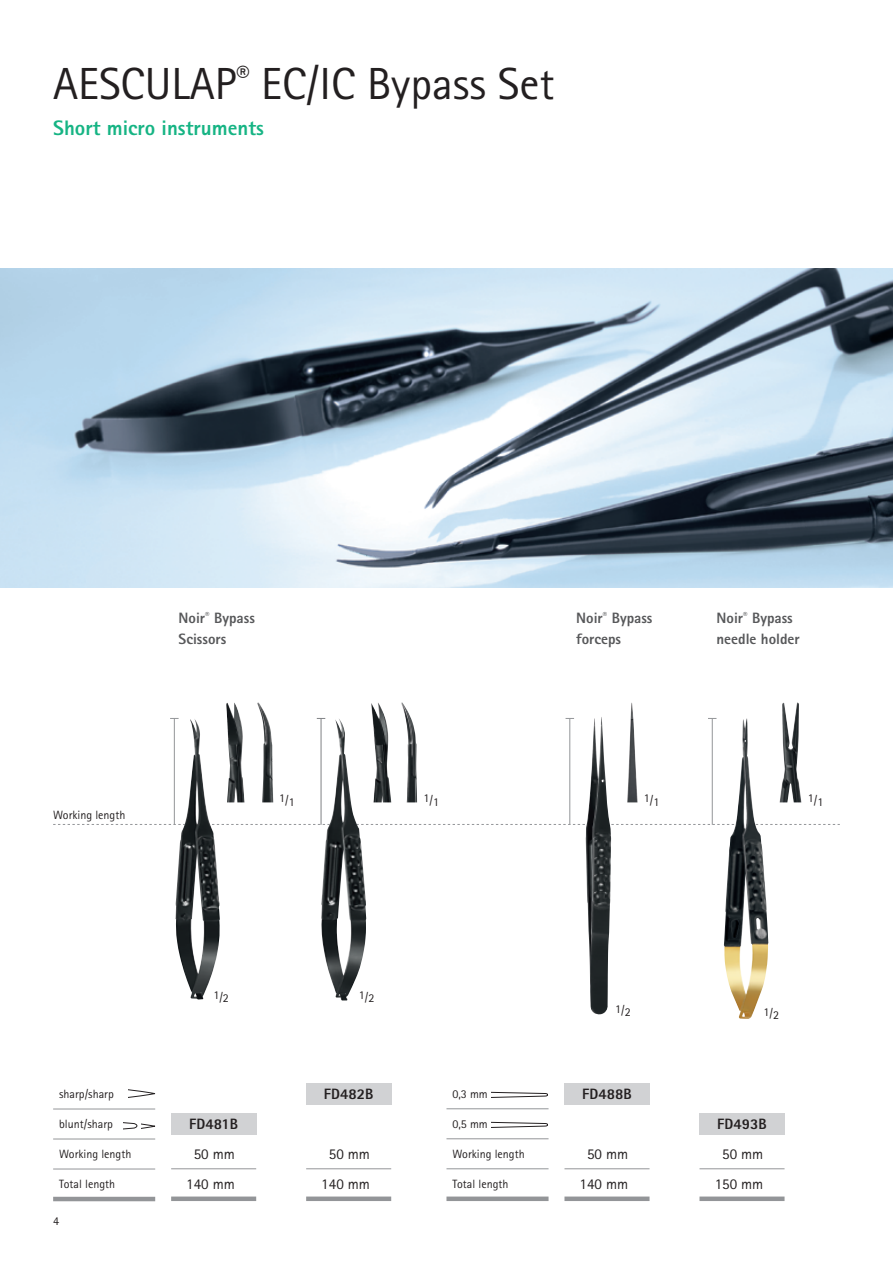
<style>
.page{position:relative;width:893px;height:1263px;background:#fff}
.page>*{position:absolute;margin:0;border:0;box-sizing:border-box;transform-origin:0 0}
.t1{font:45px "Rotis Sans Serif Pro";color:#231f20}
.t2{font:800 21px "Rotis Sans Serif Pro";color:#16b484}
.t3{font:800 15px/21px "Rotis Sans Serif Pro";color:#57585a}
.t4{font:15px/30px "Rotis Sans Serif Pro";color:#231f20;text-align:center}
.t5{font:800 15px "Rotis Sans Serif Pro";color:#231f20}
.t6{font:12px "Rotis Sans Serif Pro";color:#231f20}
</style>
<div class="page">
<img style="left:0;top:269px;width:893px;height:319px">
<svg style="left:53px;top:824px;width:787px;height:1px"></svg>
<img style="left:176px;top:719px;width:44px;height:281px">
<img style="left:226px;top:702px;width:19px;height:100px">
<img style="left:257px;top:702px;width:16px;height:100px">
<img style="left:321px;top:718px;width:45px;height:282px">
<img style="left:371px;top:703px;width:20px;height:99px">
<img style="left:401px;top:702px;width:16px;height:100px">
<hr style="left:174px;top:718px;width:1px;height:107px;background:#939598">
<hr style="left:321px;top:718px;width:1px;height:107px;background:#808285">
<img style="left:627px;top:702px;width:11px;height:100px">
<img style="left:586px;top:717px;width:25px;height:297px">
<hr style="left:569px;top:718px;width:1px;height:107px;background:#939598">
<img style="left:724px;top:718px;width:44px;height:301px">
<img style="left:780px;top:702px;width:21px;height:100px">
<hr style="left:712px;top:718px;width:1px;height:107px;background:#939598">
<hr style="left:53px;top:1108px;width:102px;height:1px;background:#939598">
<hr style="left:53px;top:1138px;width:102px;height:1px;background:#939598">
<hr style="left:53px;top:1168px;width:102px;height:1px;background:#939598">
<hr style="left:53px;top:1197px;width:102px;height:4px;background:#939598">
<svg style="left:124px;top:1122px;width:31px;height:8px"></svg>
<hr style="left:171px;top:1168px;width:85px;height:1px;background:#939598">
<div style="left:171px;top:1196px;width:85px;height:5px;background:#939598"></div>
<div style="left:171px;top:1113px;width:85px;height:21px;background:#d1d2d4"></div>
<hr style="left:306px;top:1168px;width:85px;height:1px;background:#939598">
<div style="left:306px;top:1196px;width:85px;height:5px;background:#939598"></div>
<div style="left:306px;top:1083px;width:85px;height:21px;background:#d1d2d4"></div>
<svg style="left:128px;top:1089px;width:27px;height:9px"></svg>
<hr style="left:699px;top:1168px;width:85px;height:1px;background:#939598">
<div style="left:699px;top:1196px;width:85px;height:5px;background:#939598"></div>
<div style="left:699px;top:1113px;width:85px;height:21px;background:#d1d2d4"></div>
<hr style="left:564px;top:1168px;width:85px;height:1px;background:#939598">
<div style="left:564px;top:1196px;width:85px;height:5px;background:#939598"></div>
<div style="left:564px;top:1083px;width:85px;height:21px;background:#d1d2d4"></div>
<hr style="left:446px;top:1108px;width:103px;height:1px;background:#939598">
<hr style="left:446px;top:1138px;width:103px;height:1px;background:#939598">
<hr style="left:446px;top:1168px;width:103px;height:1px;background:#939598">
<div style="left:446px;top:1196px;width:103px;height:5px;background:#939598"></div>
<svg style="left:491px;top:1121px;width:57px;height:7px"></svg>
<svg style="left:491px;top:1091px;width:57px;height:7px"></svg>
<h1 class="t1" style="left:53px;top:57px;width:503px">AESCULAP<sup>®</sup> EC/IC Bypass Set</h1>
<h2 class="t2" style="left:53px;top:115px;width:212px">Short micro instruments</h2>
<p class="t3" style="left:179px;top:607px;width:78px">Noir<sup>®</sup> Bypass<br>Scissors</p>
<p class="t3" style="left:576px;top:607px;width:78px">Noir<sup>®</sup> Bypass forceps</p>
<p class="t3" style="left:716px;top:607px;width:85px">Noir<sup>®</sup> Bypass needle holder</p>
<p class="t6" style="left:53px;top:808px;width:74px">Working length</p>
<p class="t6" style="left:279px;top:793px;width:17px">1/1</p>
<p class="t6" style="left:423px;top:793px;width:17px">1/1</p>
<p class="t6" style="left:644px;top:793px;width:17px">1/1</p>
<p class="t6" style="left:808px;top:793px;width:17px">1/1</p>
<p class="t6" style="left:59px;top:1087px;width:56px">sharp/sharp</p>
<p class="t6" style="left:59px;top:1117px;width:55px">blunt/sharp</p>
<p class="t6" style="left:59px;top:1147px;width:74px">Working length</p>
<p class="t6" style="left:59px;top:1177px;width:57px">Total length</p>
<p class="t6" style="left:53px;top:1213px;width:7px">4</p>
<p class="t6" style="left:213px;top:989px;width:17px">1/2</p>
<p class="t5" style="left:189px;top:1114px;width:50px">FD481B</p>
<p class="t4" style="left:186px;top:1139px;width:50px">50 mm<br>140 mm</p>
<p class="t6" style="left:359px;top:989px;width:17px">1/2</p>
<p class="t5" style="left:324px;top:1084px;width:51px">FD482B</p>
<p class="t4" style="left:321px;top:1139px;width:50px">50 mm<br>140 mm</p>
<p class="t6" style="left:452px;top:1087px;width:37px">0,3 mm</p>
<p class="t6" style="left:452px;top:1117px;width:37px">0,5 mm</p>
<p class="t6" style="left:452px;top:1147px;width:74px">Working length</p>
<p class="t6" style="left:452px;top:1177px;width:57px">Total length</p>
<p class="t6" style="left:615px;top:1003px;width:17px">1/2</p>
<p class="t5" style="left:582px;top:1084px;width:51px">FD488B</p>
<p class="t4" style="left:580px;top:1139px;width:50px">50 mm<br>140 mm</p>
<p class="t6" style="left:764px;top:1006px;width:17px">1/2</p>
<p class="t5" style="left:717px;top:1114px;width:51px">FD493B</p>
<p class="t4" style="left:715px;top:1139px;width:50px">50 mm<br>150 mm</p>
</div>
